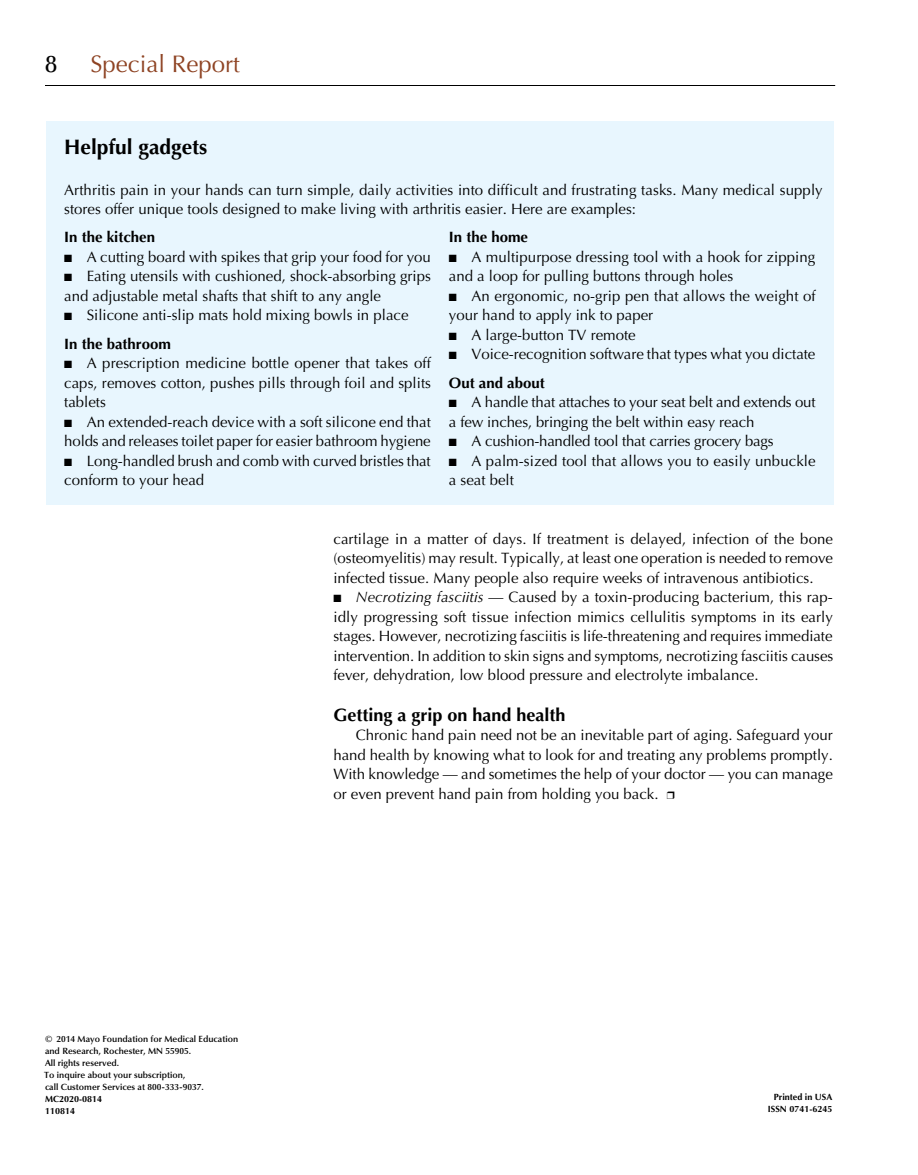
<style>
.page{position:relative;width:918px;height:1175px;background:#fff}
.page>*{position:absolute;margin:0;border:0;box-sizing:border-box;transform-origin:0 0}
.t1{font:24px "Optima LT Std";color:#8e4323}
.t2{font:500 24px "Optima LT Std";color:#000}
.t3{font:700 21px "Optima LT Std";color:#000}
.t4{font:700 18px "Optima LT Std";color:#000}
.t5{font:15px/19.5px "Optima LT Std";color:#000}
.t6{font:700 15px "Optima LT Std";color:#000}
.t7{font:600 9px/12px "Optima LT Std";color:#000}
.t8{font:700 9px/12px "Optima LT Std";color:#000}
.s1{font-weight:700}
.s2{font-style:italic}
</style>
<div class="page">
<hr style="left:45px;top:85px;width:790px;height:1px;background:#000">
<div style="left:46px;top:122px;width:788px;height:382px;background:#e8f6fe"></div>
<h1 class="t2" style="left:45px;top:50px;width:13px">8</h1>
<h1 class="t1" style="left:90px;top:50px;width:151px">Special Report</h1>
<h2 class="t3" style="left:64px;top:135px;width:145px">Helpful gadgets</h2>
<p class="t5" style="left:64px;top:180px;width:760px">Arthritis pain in your hands can turn simple, daily activities into difficult and frustrating tasks. Many medical supply stores offer unique tools designed to make living with arthritis easier. Here are examples:</p>
<p class="t6" style="left:64px;top:228px;width:92px">In the kitchen</p>
<p class="t5" style="left:64px;top:247px;width:368px">■ A cutting board with spikes that grip your food for you</p>
<p class="t5" style="left:64px;top:267px;width:368px">■ Eating utensils with cushioned, shock-absorbing grips and adjustable metal shafts that shift to any angle</p>
<p class="t5" style="left:64px;top:301px;width:346px;line-height:28.5px">■ Silicone anti-slip mats hold mixing bowls in place<br><span class="s1">In the bathroom</span></p>
<p class="t5" style="left:64px;top:354px;width:368px;text-align:justify">■ A prescription medicine bottle opener that takes off caps, removes cotton, pushes pills through foil and splits tablets</p>
<p class="t5" style="left:64px;top:412px;width:368px">■ An extended-reach device with a soft silicone end that holds and releases toilet paper for easier bathroom hygiene</p>
<p class="t5" style="left:64px;top:451px;width:368px">■ Long-handled brush and comb with curved bristles that conform to your head</p>
<p class="t6" style="left:449px;top:228px;width:81px">In the home</p>
<p class="t5" style="left:449px;top:247px;width:368px">■ A multipurpose dressing tool with a hook for zipping and a loop for pulling buttons through holes</p>
<p class="t5" style="left:449px;top:286px;width:368px">■ An ergonomic, no-grip pen that allows the weight of your hand to apply ink to paper</p>
<p class="t5" style="left:449px;top:325px;width:188px">■ A large-button TV remote</p>
<p class="t5" style="left:449px;top:340px;width:368px;line-height:28.5px">■ Voice-recognition software that types what you dictate<br><span class="s1">Out and about</span></p>
<p class="t5" style="left:449px;top:393px;width:368px">■ A handle that attaches to your seat belt and extends out a few inches, bringing the belt within easy reach</p>
<p class="t5" style="left:449px;top:432px;width:326px">■ A cushion-handled tool that carries grocery bags</p>
<p class="t5" style="left:449px;top:451px;width:368px">■ A palm-sized tool that allows you to easily unbuckle a seat belt</p>
<p class="t5" style="left:333px;top:529px;width:501px;text-align:justify">cartilage in a matter of days. If treatment is delayed, infection of the bone (osteomyelitis) may result. Typically, at least one operation is needed to remove infected tissue. Many people also require weeks of intravenous antibiotics.</p>
<p class="t5" style="left:333px;top:587px;width:501px;text-align:justify">■ <span class="s2">Necrotizing fasciitis</span> — Caused by a toxin-producing bacterium, this rap&shy;idly progressing soft tissue infection mimics cellulitis symptoms in its early stages. However, necrotizing fasciitis is life-threatening and requires immediate intervention. In addition to skin signs and symptoms, necrotizing fasciitis causes fever, dehydration, low blood pressure and electrolyte imbalance.</p>
<p class="t4" style="left:333px;top:704px;width:234px">Getting a grip on hand health</p>
<p class="t5" style="left:333px;top:725px;width:501px;text-align:justify;text-indent:22px">Chronic hand pain need not be an inevitable part of aging. Safeguard your hand health by knowing what to look for and treating any problems promptly.<br>With knowledge — and sometimes the help of your doctor — you can manage or even prevent hand pain from holding you back. ❒</p>
<p class="t7" style="left:44px;top:1033px;width:196px">© 2014 Mayo Foundation for Medical Education and Research, Rochester, MN 55905.<br>All rights reserved.<br>To inquire about your subscription,<br>call Customer Services at 800-333-9037.</p>
<p class="t8" style="left:45px;top:1093px;width:59px">MC2020-0814<br>110814</p>
<p class="t8" style="left:768px;top:1091px;width:66px;text-align:right">Printed in USA<br>ISSN 0741-6245</p>
</div>
